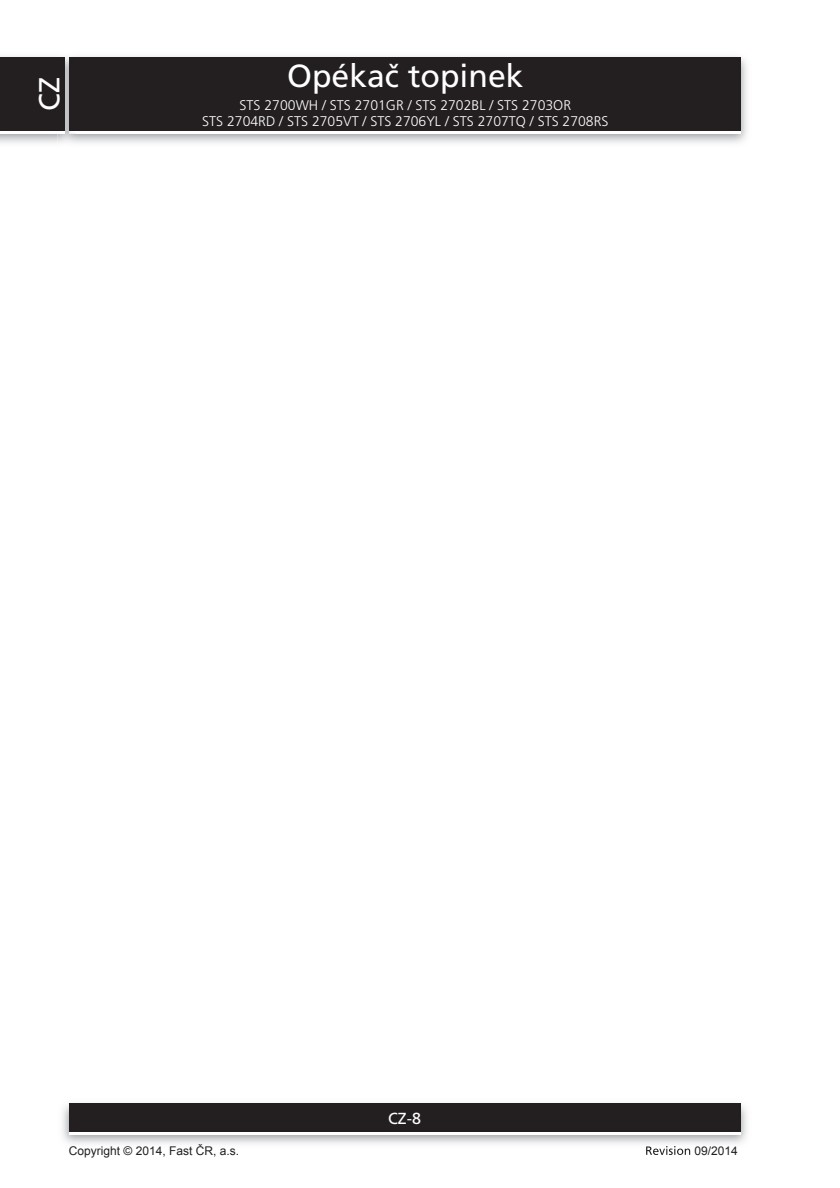
<style>
.page{position:relative;width:840px;height:1188px;background:#fff}
.page>*{position:absolute;margin:0;border:0;box-sizing:border-box;transform-origin:0 0}
.t1{font:32px "Frutiger CE";color:#fff}
.t2{font:29px "Frutiger CE";color:#fff}
.t3{font:16px "Frutiger CE";color:#fff}
.t4{font:300 14px/16.8px "Frutiger CE";color:#fff;text-align:center}
.t5{font:12px "Arial";color:#231f20}
</style>
<div class="page">
<div style="left:69px;top:57px;width:672px;height:74px;background:#231f20"></div>
<img style="left:62px;top:1103px;width:685px;height:41px">
<div style="left:69px;top:1107px;width:672px;height:28px;background:#fff"></div>
<div style="left:69px;top:1104px;width:672px;height:28px;background:#231f20"></div>
<img style="left:57px;top:54px;width:19px;height:91px">
<img style="left:69px;top:131px;width:7px;height:3px">
<svg style="left:69px;top:57px;width:7px;height:3px"></svg>
<img style="left:69px;top:60px;width:7px;height:71px">
<div style="left:0;top:60px;width:65px;height:74px;background:#fff"></div>
<div style="left:0;top:57px;width:65px;height:74px;background:#231f20"></div>
<svg style="left:646px;top:1146px;width:44px;height:9px"></svg>
<h2 class="t2" style="left:38px;top:111px;width:35px;rotate:-90deg">CZ</h2>
<h1 class="t1" style="left:287px;top:63px;width:238px">Opékač topinek</h1>
<p class="t4" style="left:202px;top:97px;width:408px">STS 2700WH / STS 2701GR / STS 2702BL / STS 2703OR<br>STS 2704RD / STS 2705VT / STS 2706YL / STS 2707TQ / STS 2708RS</p>
<p class="t3" style="left:388px;top:1112px;width:34px">CZ-8</p>
<p class="t5" style="left:69px;top:1144px;width:172px">Copyright © 2014, Fast ČR, a.s.</p>
<p class="t5" style="left:694px;top:1144px;width:45px">09/2014</p>
</div>
